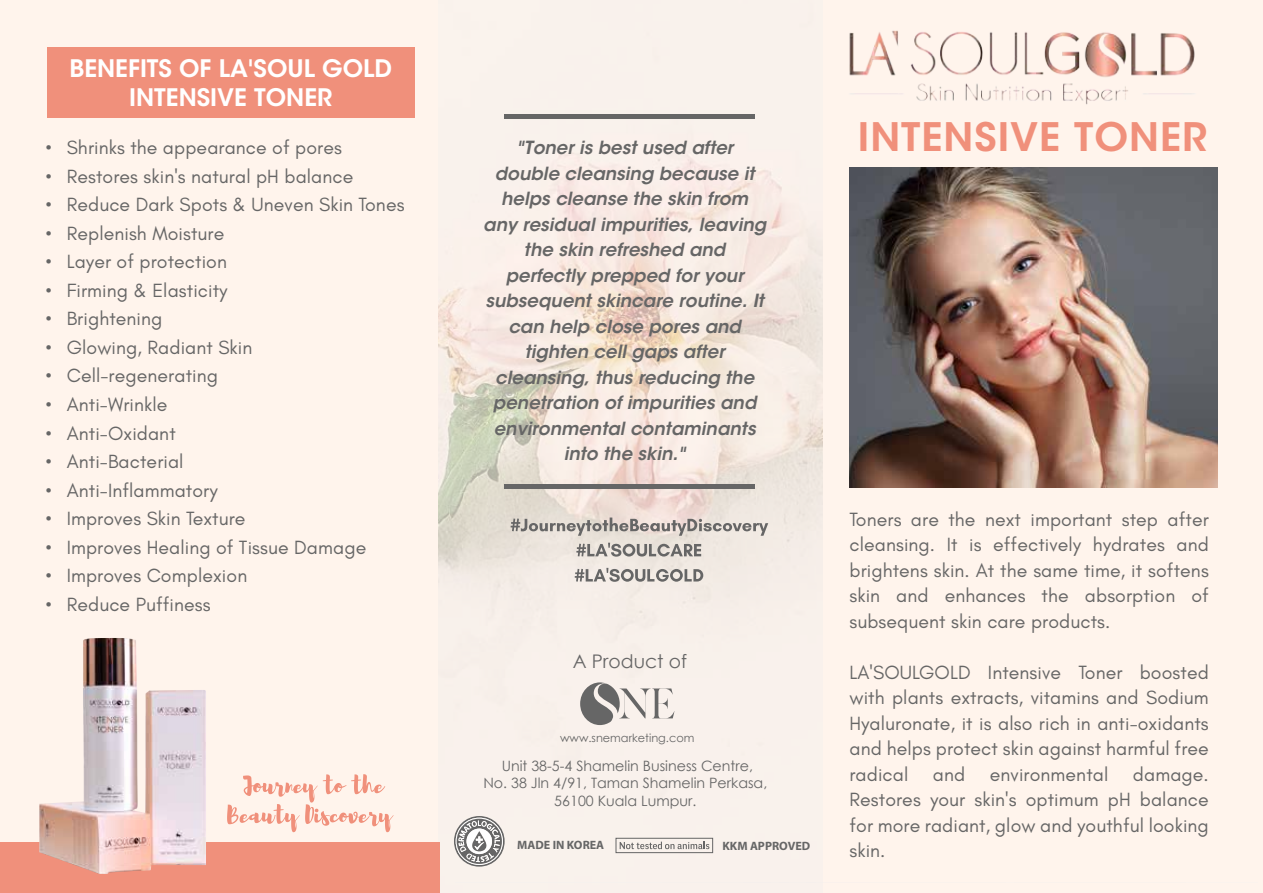
<style>
.page{position:relative;width:1263px;height:893px;background:#fff4ec}
.page>*{position:absolute;margin:0;border:0;box-sizing:border-box;transform-origin:0 0}
.t1{font:600 39px "ITC Avant Garde Std";letter-spacing:.025em;color:#f0907b}
.t2{font:600 24px/28.8px "ITC Avant Garde Std";color:#fff;text-align:center}
.t3{font:19.5px/25.5px "Glacial Indifference";letter-spacing:.005em;color:#666;text-align:justify}
.t4{font:18.75px "Century Gothic";color:#666}
.t5{font:italic 600 18px/25.5px "ITC Avant Garde Std";color:#666;text-align:center}
.t6{font:14.25px/17.1px "Century Gothic";color:#666;text-align:center}
.t7{font:700 12.15px "Myriad Pro";color:#666}
.t8{font:11.4px "Century Gothic";color:#666}
</style>
<div class="page">
<img style="left:438px;top:114px;width:384px;height:740px">
<hr style="left:504px;top:485px;width:250px;height:4px;background:#666">
<hr style="left:504px;top:114px;width:250px;height:4px;background:#666">
<div style="left:47px;top:47px;width:368px;height:71px;background:#f0907b"></div>
<svg style="left:511px;top:517px;width:257px;height:19px"></svg>
<svg style="left:576px;top:543px;width:125px;height:14px;background:#b2aea9"></svg>
<svg style="left:575px;top:568px;width:128px;height:14px"></svg>
<svg style="left:580px;top:682px;width:94px;height:43px"></svg>
<img style="left:849px;top:30px;width:346px;height:75px">
<svg style="left:454px;top:816px;width:51px;height:51px"></svg>
<div style="left:616px;top:838px;width:97px;height:15px;border:1px solid #666"></div>
<svg style="left:620px;top:842px;width:89px;height:7px"></svg>
<div style="left:0;top:842px;width:440px;height:51px;background:#f0907b"></div>
<img style="left:39px;top:638px;width:167px;height:236px">
<svg style="left:227px;top:774px;width:167px;height:58px"></svg>
<img style="left:849px;top:168px;width:369px;height:319px">
<p class="t2" style="left:69px;top:54px;width:324px">BENEFITS OF LA'SOUL GOLD<br>INTENSIVE TONER</p>
<p class="t3" style="left:46px;top:135px;width:298px">• Shrinks the appearance of pores</p>
<p class="t3" style="left:46px;top:164px;width:309px">• Restores skin's natural pH balance</p>
<p class="t3" style="left:46px;top:192px;width:360px">• Reduce Dark Spots &amp; Uneven Skin Tones</p>
<p class="t3" style="left:46px;top:221px;width:180px">• Replenish Moisture</p>
<p class="t3" style="left:46px;top:249px;width:183px">• Layer of protection</p>
<p class="t3" style="left:46px;top:278px;width:183px">• Firming &amp; Elasticity</p>
<p class="t3" style="left:46px;top:306px;width:118px">• Brightening</p>
<p class="t3" style="left:46px;top:335px;width:208px">• Glowing, Radiant Skin</p>
<p class="t3" style="left:46px;top:363px;width:174px">• Cell-regenerating</p>
<p class="t3" style="left:46px;top:392px;width:123px">• Anti-Wrinkle</p>
<p class="t3" style="left:46px;top:420px;width:132px">• Anti-Oxidant</p>
<p class="t3" style="left:46px;top:449px;width:139px">• Anti-Bacterial</p>
<p class="t3" style="left:46px;top:477px;width:174px">• Anti-Inflammatory</p>
<p class="t3" style="left:46px;top:506px;width:201px">• Improves Skin Texture</p>
<p class="t3" style="left:46px;top:534px;width:322px">• Improves Healing of Tissue Damage</p>
<p class="t3" style="left:46px;top:563px;width:203px">• Improves Complexion</p>
<p class="t3" style="left:46px;top:592px;width:167px">• Reduce Puffiness</p>
<p class="t5" style="left:516px;top:135px;width:219px">"Toner is best used after</p>
<p class="t5" style="left:483px;top:160px;width:284px">double cleansing because it helps cleanse the skin from any residual impurities, leaving the skin refreshed and perfectly prepped for your subsequent skincare routine. It can help close pores and tighten cell gaps after cleansing, thus reducing the penetration of impurities and environmental contaminants into the skin."</p>
<p class="t4" style="left:573px;top:648px;width:116px">A Product of</p>
<p class="t8" style="left:560px;top:730px;width:136px">www.snemarketing.com</p>
<p class="t6" style="left:483px;top:757px;width:285px">Unit 38-5-4 Shamelin Business Centre,<br>No. 38 Jln 4/91, Taman Shamelin Perkasa,<br>56100 Kuala Lumpur.</p>
<p class="t7" style="left:517px;top:837px;width:89px">MADE IN KOREA</p>
<p class="t7" style="left:722px;top:838px;width:89px">KKM APPROVED</p>
<h1 class="t1" style="left:858px;top:112px;width:351px">INTENSIVE TONER</h1>
<p class="t3" style="left:849px;top:507px;width:361px">Toners are the next important step after cleansing. It is effectively hydrates and brightens skin. At the same time, it softens skin and enhances the absorption of subsequent skin care products.</p>
<p class="t3" style="left:849px;top:660px;width:361px">LA'SOULGOLD Intensive Toner boosted with plants extracts, vitamins and Sodium Hyaluronate, it is also rich in anti-oxidants and helps protect skin against harmful free radical</p>
<p class="t3" style="left:849px;top:762px;width:361px;text-indent:283px">damage.<br>Restores your skin's optimum pH balance for more radiant, glow and youthful looking skin.</p>
<p class="t3" style="left:933px;top:762px;width:34px">and</p>
<p class="t3" style="left:990px;top:762px;width:120px">environmental</p>
</div>
